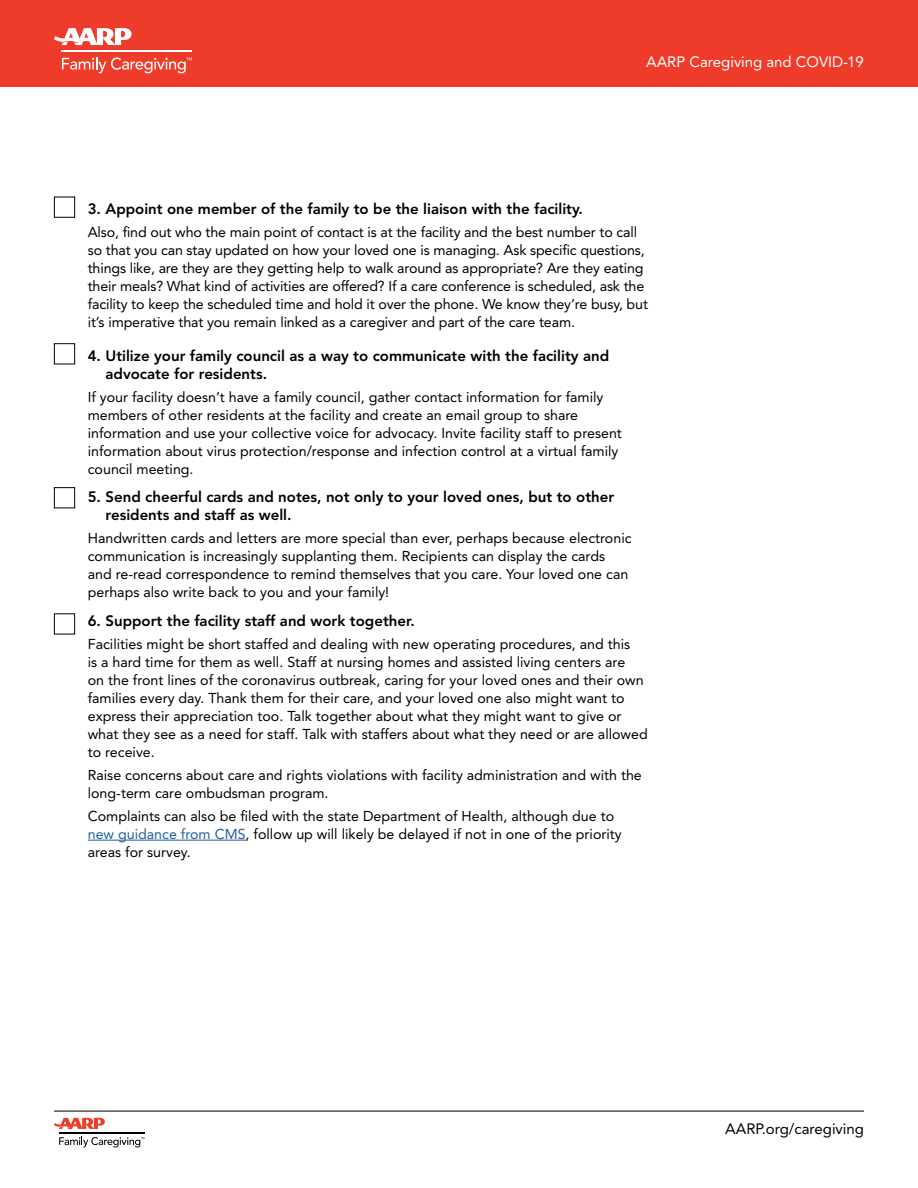
<style>
.page{position:relative;width:918px;height:1188px;background:#fff}
.page>*{position:absolute;margin:0;border:0;box-sizing:border-box;transform-origin:0 0}
.t1{font:800 15px/18px "Avenir LT";color:#000}
.t2{font:15px "Avenir LT";color:#fff}
.t3{font:15px "Avenir LT";color:#000}
.t4{font:14.25px/18px "Avenir LT";color:#000}
.s1{color:#215e9e}
</style>
<div class="page">
<div style="left:0;top:0;width:918px;height:86px;background:#ef3b29"></div>
<svg style="left:54px;top:28px;width:78px;height:17px"></svg>
<hr style="left:62px;top:51px;width:130px;height:1px;background:#fff">
<svg style="left:62px;top:57px;width:130px;height:16px"></svg>
<svg style="left:54px;top:1118px;width:51px;height:11px"></svg>
<hr style="left:59px;top:1133px;width:85px;height:1px;background:#000">
<svg style="left:59px;top:1137px;width:85px;height:11px"></svg>
<hr style="left:54px;top:1111px;width:810px;height:1px;background:#000">
<hr style="left:88px;top:840px;width:158px;height:1px;background:#215e9e">
<div style="left:54px;top:197px;width:21px;height:21px;border:1px solid #000"></div>
<div style="left:54px;top:343px;width:21px;height:21px;border:1px solid #000"></div>
<div style="left:54px;top:487px;width:21px;height:21px;border:1px solid #000"></div>
<div style="left:54px;top:613px;width:21px;height:21px;border:1px solid #000"></div>
<p class="t2" style="left:646px;top:53px;width:219px">AARP Caregiving and COVID-19</p>
<p class="t1" style="left:88px;top:200px;width:497px">3. Appoint one member of the family to be the liaison with the facility.</p>
<p class="t4" style="left:88px;top:223px;width:562px">Also, find out who the main point of contact is at the facility and the best number to call so that you can stay updated on how your loved one is managing. Ask specific questions, things like, are they are they getting help to walk around as appropriate? Are they eating their meals? What kind of activities are offered? If a care conference is scheduled, ask the facility to keep the scheduled time and hold it over the phone. We know they’re busy, but it’s imperative that you remain linked as a caregiver and part of the care team.</p>
<p class="t1" style="left:106px;top:347px;width:505px;text-indent:-18px">4. Utilize your family council as a way to communicate with the facility and advocate for residents.</p>
<p class="t4" style="left:88px;top:388px;width:536px">If your facility doesn’t have a family council, gather contact information for family members of other residents at the facility and create an email group to share information and use your collective voice for advocacy. Invite facility staff to present information about virus protection/response and infection control at a virtual family council meeting.</p>
<p class="t1" style="left:106px;top:488px;width:510px;text-indent:-18px">5. Send cheerful cards and notes, not only to your loved ones, but to other residents and staff as well.</p>
<p class="t4" style="left:88px;top:529px;width:545px">Handwritten cards and letters are more special than ever, perhaps because electronic communication is increasingly supplanting them. Recipients can display the cards and re-read correspondence to remind themselves that you care. Your loved one can perhaps also write back to you and your family!</p>
<p class="t1" style="left:88px;top:612px;width:329px">6. Support the facility staff and work together.</p>
<p class="t4" style="left:88px;top:635px;width:562px">Facilities might be short staffed and dealing with new operating procedures, and this<br>is a hard time for them as well. Staff at nursing homes and assisted living centers are<br>on the front lines of the coronavirus outbreak, caring for your loved ones and their own families every day. Thank them for their care, and your loved one also might want to express their appreciation too. Talk together about what they might want to give or what they see as a need for staff. Talk with staffers about what they need or are allowed to receive.</p>
<p class="t4" style="left:88px;top:766px;width:556px">Raise concerns about care and rights violations with facility administration and with the long-term care ombudsman program.</p>
<p class="t4" style="left:88px;top:807px;width:536px">Complaints can also be filed with the state Department of Health, although due to <span class="s1">new guidance from CMS</span>, follow up will likely be delayed if not in one of the priority areas for survey.</p>
<p class="t3" style="left:725px;top:1120px;width:140px">AARP.org/caregiving</p>
</div>
